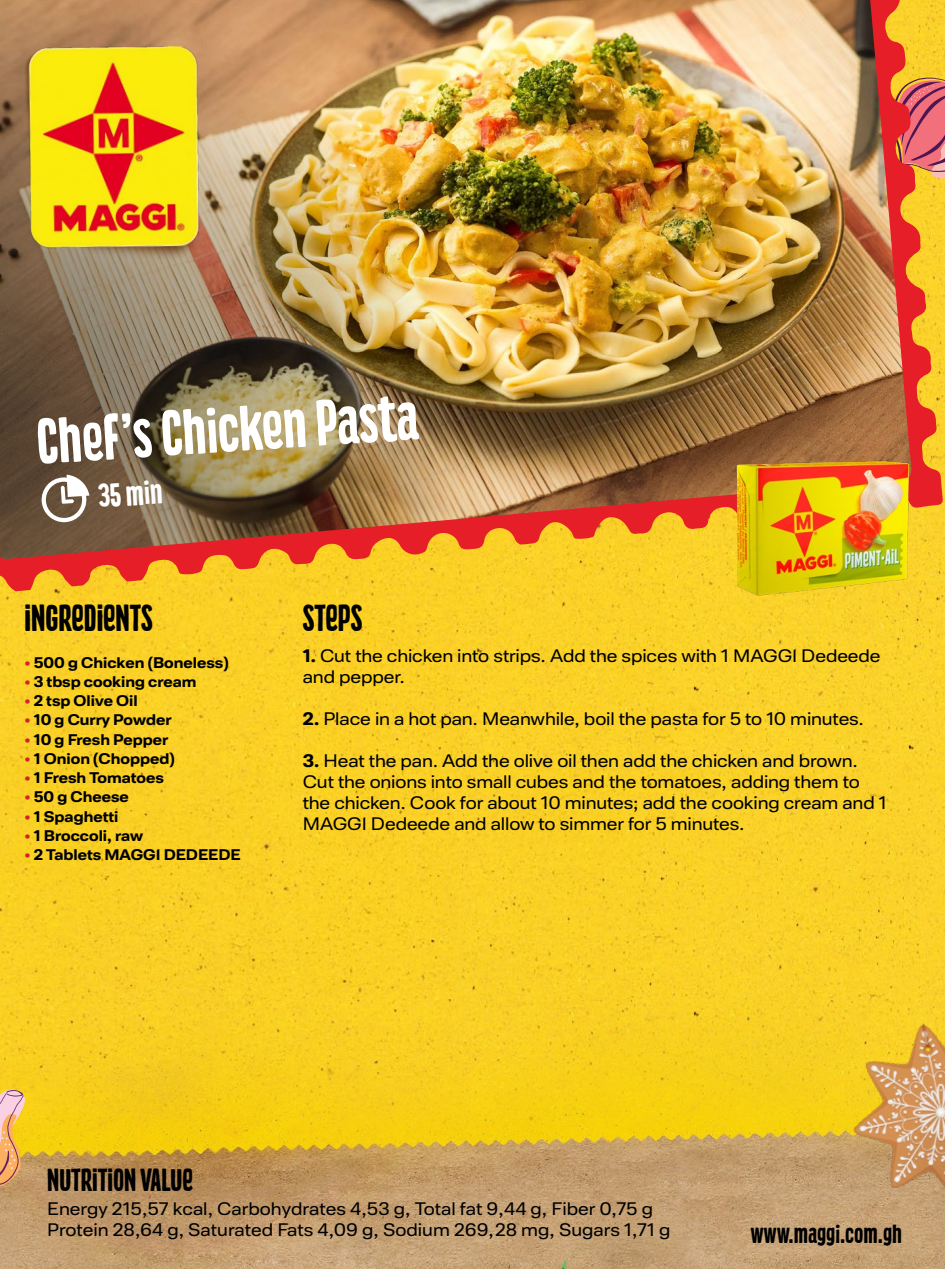
<style>
.page{position:relative;width:945px;height:1269px;background:#fff}
.page>*{position:absolute;margin:0;border:0;box-sizing:border-box;transform-origin:0 0}
.t1{font:59.59px "Kitchen Cupboard";color:#fff}
.t2{font:35px "Kitchen Cupboard";color:#000}
.t3{font:31.15px "Kitchen Cupboard";color:#fff}
.t4{font:29.75px "Kitchen Cupboard";color:#000}
.t5{font:24.5px "Kitchen Cupboard";color:#000}
.t6{font:17.5px/21px "Maggi Sans";letter-spacing:-.005em;color:#000}
.t7{font:700 14.88px "Maggi Sans";color:#000}
.s1{font-weight:700}
.s2{color:#d2232a}
</style>
<div class="page">
<img style="left:0;top:0;width:945px;height:661px">
<img style="left:0;top:661px;width:945px;height:608px">
<svg style="left:0;top:1089px;width:25px;height:98px;background:#e7b171"></svg>
<svg style="left:545px;top:1260px;width:29px;height:9px"></svg>
<svg style="left:943px;top:78px;width:2px;height:101px"></svg>
<img style="left:828px;top:1011px;width:117px;height:216px">
<img style="left:0;top:0;width:943px;height:597px">
<img style="left:713px;top:426px;width:201px;height:178px">
<h1 class="t1" style="left:34px;top:407px;width:384px;rotate:-4deg">Chef’s Chicken Pasta</h1>
<h3 class="t3" style="left:97px;top:477px;width:65px;rotate:-4deg">35 min</h3>
<h2 class="t2" style="left:24px;top:597px;width:130px">INGREDIENTS</h2>
<h2 class="t2" style="left:303px;top:597px;width:61px">STEPS</h2>
<p class="t6" style="left:303px;top:646px;width:579px"><span class="s1">1.</span> Cut the chicken into strips. Add the spices with 1 MAGGI Dedeede and pepper.</p>
<p class="t6" style="left:303px;top:709px;width:563px"><span class="s1">2.</span> Place in a hot pan. Meanwhile, boil the pasta for 5 to 10 minutes.</p>
<p class="t6" style="left:303px;top:751px;width:586px"><span class="s1">3.</span> Heat the pan. Add the olive oil then add the chicken and brown.<br>Cut the onions into small cubes and the tomatoes, adding them to the chicken. Cook for about 10 minutes; add the cooking cream and 1<br>MAGGI Dedeede and allow to simmer for 5 minutes.</p>
<p class="t7" style="left:24px;top:653px;width:206px"><span class="s2">•</span> 500 g Chicken (Boneless)</p>
<p class="t7" style="left:24px;top:673px;width:174px"><span class="s2">•</span> 3 tbsp cooking cream</p>
<p class="t7" style="left:24px;top:692px;width:115px"><span class="s2">•</span> 2 tsp Olive Oil</p>
<p class="t7" style="left:24px;top:711px;width:149px"><span class="s2">•</span> 10 g Curry Powder</p>
<p class="t7" style="left:24px;top:730px;width:145px"><span class="s2">•</span> 10 g Fresh Pepper</p>
<p class="t7" style="left:24px;top:750px;width:152px"><span class="s2">•</span> 1 Onion (Chopped)</p>
<p class="t7" style="left:24px;top:769px;width:141px"><span class="s2">•</span> 1 Fresh Tomatoes</p>
<p class="t7" style="left:24px;top:788px;width:106px"><span class="s2">•</span> 50 g Cheese</p>
<p class="t7" style="left:24px;top:807px;width:95px"><span class="s2">•</span> 1 Spaghetti</p>
<p class="t7" style="left:24px;top:827px;width:120px"><span class="s2">•</span> 1 Broccoli, raw</p>
<p class="t7" style="left:24px;top:846px;width:218px"><span class="s2">•</span> 2 Tablets MAGGI DEDEEDE</p>
<h3 class="t4" style="left:47px;top:1162px;width:147px">NUTRITION VALUE</h3>
<p class="t6" style="left:47px;top:1199px;width:625px">Energy 215,57 kcal, Carbohydrates 4,53 g, Total fat 9,44 g, Fiber 0,75 g<br>Protein 28,64 g, Saturated Fats 4,09 g, Sodium 269,28 mg, Sugars 1,71 g</p>
<h3 class="t5" style="left:751px;top:1219px;width:153px">www.maggi.com.gh</h3>
</div>
